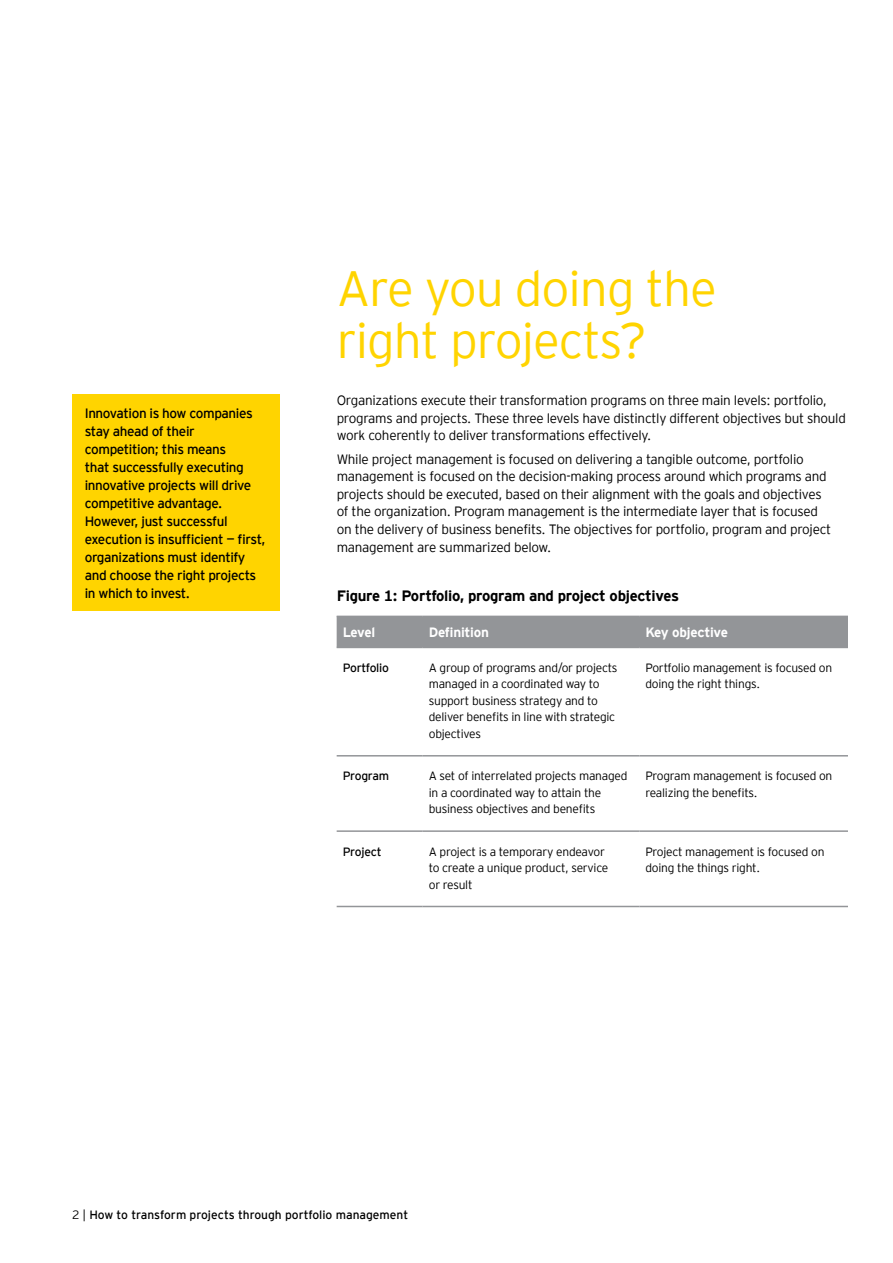
<style>
.page{position:relative;width:893px;height:1263px;background:#fff}
.page>*{position:absolute;margin:0;border:0;box-sizing:border-box;transform-origin:0 0}
.t1{font:300 49.5px/52.5px "EY Interstate";letter-spacing:-.02em;color:#ffd400}
.t2{font:700 15px "EY Interstate";letter-spacing:-.02em;color:#000}
.t3{font:300 13.5px/17.5px "EY Interstate";letter-spacing:-.02em;color:#000}
.t4{font:13.5px/18px "EY Interstate";letter-spacing:-.03em;color:#000}
.t5{font:700 13.5px "EY Interstate";letter-spacing:-.02em;color:#fff}
.t6{font:300 12px/16.5px "EY Interstate";letter-spacing:-.02em;color:#000}
.t7{font:12px "EY Interstate";letter-spacing:-.005em;color:#000}
.s1{font-weight:300}
</style>
<div class="page">
<div style="left:337px;top:617px;width:511px;height:30px;background:#939598"></div>
<hr style="left:337px;top:616px;width:86px;height:1px;background:#939598">
<hr style="left:423px;top:616px;width:216px;height:1px;background:#939598">
<hr style="left:639px;top:616px;width:209px;height:1px;background:#939598">
<hr style="left:337px;top:647px;width:86px;height:1px;background:#939598">
<hr style="left:337px;top:755px;width:86px;height:1px;background:#939598">
<hr style="left:423px;top:647px;width:216px;height:1px;background:#939598">
<hr style="left:639px;top:647px;width:209px;height:1px;background:#939598">
<hr style="left:423px;top:755px;width:216px;height:1px;background:#939598">
<hr style="left:639px;top:755px;width:209px;height:1px;background:#939598">
<hr style="left:337px;top:830px;width:86px;height:2px;background:#939598">
<hr style="left:337px;top:906px;width:86px;height:1px;background:#939598">
<hr style="left:423px;top:830px;width:216px;height:2px;background:#939598">
<hr style="left:423px;top:906px;width:216px;height:1px;background:#939598">
<hr style="left:639px;top:830px;width:209px;height:2px;background:#939598">
<hr style="left:639px;top:906px;width:209px;height:1px;background:#939598">
<div style="left:72px;top:394px;width:207px;height:217px;background:#ffd400"></div>
<p class="t4" style="left:85px;top:403px;width:183px">Innovation is how companies stay ahead of their competition; this means<br>that successfully executing innovative projects will drive competitive advantage.<br>However, just successful execution is insufficient — first, organizations must identify and choose the right projects in which to invest.</p>
<h1 class="t1" style="left:337px;top:259px;width:382px">Are you doing the right projects?</h1>
<p class="t3" style="left:337px;top:391px;width:511px">Organizations execute their transformation programs on three main levels: portfolio, programs and projects. These three levels have distinctly different objectives but should work coherently to deliver transformations effectively.</p>
<p class="t3" style="left:337px;top:449px;width:496px">While project management is focused on delivering a tangible outcome, portfolio management is focused on the decision-making process around which programs and projects should be executed, based on their alignment with the goals and objectives of the organization. Program management is the intermediate layer that is focused on the delivery of business benefits. The objectives for portfolio, program and project management are summarized below.</p>
<p class="t2" style="left:337px;top:585px;width:344px">Figure 1: Portfolio, program and project objectives</p>
<p class="t5" style="left:343px;top:623px;width:34px">Level</p>
<p class="t5" style="left:429px;top:623px;width:62px">Definition</p>
<p class="t5" style="left:645px;top:623px;width:84px">Key objective</p>
<p class="t7" style="left:343px;top:659px;width:48px">Portfolio</p>
<p class="t6" style="left:429px;top:659px;width:190px">A group of programs and/or projects managed in a coordinated way to support business strategy and to deliver benefits in line with strategic objectives</p>
<p class="t6" style="left:645px;top:659px;width:188px">Portfolio management is focused on doing the right things.</p>
<p class="t7" style="left:343px;top:767px;width:48px">Program</p>
<p class="t6" style="left:429px;top:767px;width:200px">A set of interrelated projects managed in a coordinated way to attain the business objectives and benefits</p>
<p class="t6" style="left:645px;top:767px;width:189px">Program management is focused on realizing the benefits.</p>
<p class="t7" style="left:343px;top:843px;width:40px">Project</p>
<p class="t6" style="left:429px;top:842px;width:181px">A project is a temporary endeavor to create a unique product, service or result</p>
<p class="t6" style="left:645px;top:842px;width:181px">Project management is focused on doing the things right.</p>
<p class="t7" style="left:72px;top:1206px;width:338px"><span class="s1">2 |</span> How to transform projects through portfolio management</p>
</div>
